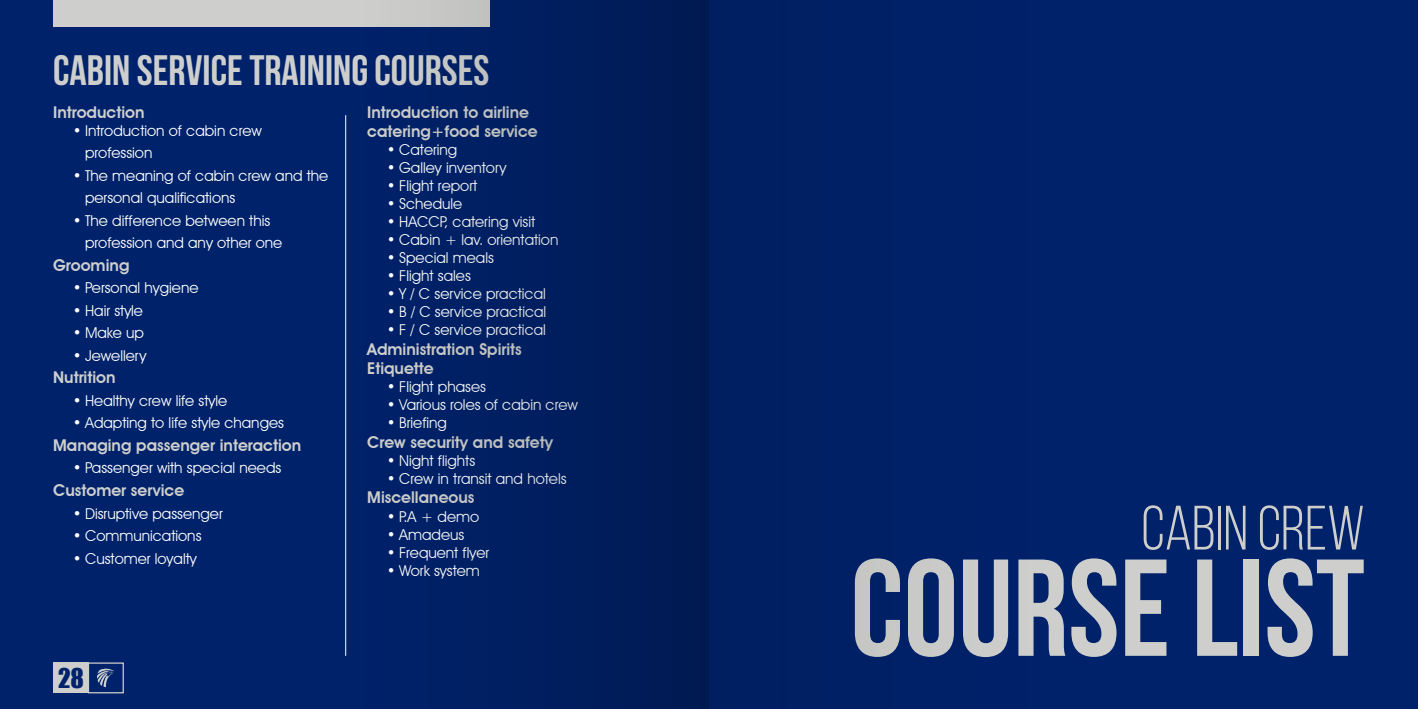
<style>
.page{position:relative;width:1418px;height:709px;background:#fff}
.page>*{position:absolute;margin:0;border:0;box-sizing:border-box;transform-origin:0 0}
.t1{font:700 137.5px "Bebas Neue";color:#cecfcd}
.t2{font:62.5px "Bebas Neue";color:#cecfcd}
.t3{font:700 42.5px "Bebas Neue";color:#cecfcd}
.t4{font:25px "Impact";color:#00226a}
.t5{font:600 16.25px/19.5px "Avant Garde IT Cby BT";color:#cecfcd}
.t6{font:15px/22.5px "Avant Garde IT Cby BT";color:#fff}
</style>
<div class="page">
<div style="left:0;top:0;width:709px;height:709px;background:#00226a"></div>
<hr style="left:345px;top:115px;width:1px;height:541px;background:#cecfcd">
<div style="left:53px;top:0;width:436px;height:26px;background:#cecfcd"></div>
<div style="left:53px;top:662px;width:36px;height:31px;background:#cecfcd"></div>
<div style="left:88px;top:662px;width:36px;height:31px;border:1px solid #cecfcd"></div>
<svg style="left:97px;top:668px;width:18px;height:19px"></svg>
<div style="left:709px;top:0;width:708px;height:709px;background:#00226a"></div>
<img style="left:358px;top:0;width:351px;height:709px">
<h3 class="t3" style="left:53px;top:47px;width:437px">CABIN SERVICE TRAINING COURSES</h3>
<p class="t5" style="left:53px;top:102px;width:93px">Introduction</p>
<p class="t6" style="left:85px;top:119px;width:178px;text-indent:-12px">• Introduction of cabin crew profession</p>
<p class="t6" style="left:85px;top:164px;width:245px;text-indent:-12px">• The meaning of cabin crew and the personal qualifications</p>
<p class="t6" style="left:85px;top:209px;width:199px;text-indent:-12px">• The difference between this profession and any other one</p>
<p class="t5" style="left:53px;top:255px;width:78px">Grooming</p>
<p class="t6" style="left:73px;top:277px;width:127px">• Personal hygiene</p>
<p class="t6" style="left:73px;top:299px;width:72px">• Hair style</p>
<p class="t6" style="left:73px;top:322px;width:73px">• Make up</p>
<p class="t6" style="left:73px;top:344px;width:75px">• Jewellery</p>
<p class="t5" style="left:53px;top:368px;width:64px">Nutrition</p>
<p class="t6" style="left:73px;top:389px;width:156px">• Healthy crew life style</p>
<p class="t6" style="left:73px;top:412px;width:213px">• Adapting to life style changes</p>
<p class="t5" style="left:53px;top:435px;width:249px">Managing passenger interaction</p>
<p class="t6" style="left:73px;top:457px;width:210px">• Passenger with special needs</p>
<p class="t5" style="left:53px;top:480px;width:133px">Customer service</p>
<p class="t6" style="left:73px;top:502px;width:152px">• Disruptive passenger</p>
<p class="t6" style="left:73px;top:524px;width:130px">• Communications</p>
<p class="t6" style="left:73px;top:547px;width:125px">• Customer loyalty</p>
<h3 class="t4" style="left:58px;top:659px;width:27px">28</h3>
<p class="t5" style="left:367px;top:102px;width:172px">Introduction to airline catering+food service</p>
<p class="t6" style="left:387px;top:139px;width:72px">• Catering</p>
<p class="t6" style="left:387px;top:157px;width:121px">• Galley inventory</p>
<p class="t6" style="left:387px;top:175px;width:92px">• Flight report</p>
<p class="t6" style="left:387px;top:193px;width:77px">• Schedule</p>
<p class="t6" style="left:387px;top:211px;width:150px">• HACCP, catering visit</p>
<p class="t6" style="left:387px;top:229px;width:173px">• Cabin + lav. orientation</p>
<p class="t6" style="left:387px;top:247px;width:109px">• Special meals</p>
<p class="t6" style="left:387px;top:265px;width:86px">• Flight sales</p>
<p class="t6" style="left:387px;top:283px;width:161px">• Y / C service practical</p>
<p class="t6" style="left:387px;top:301px;width:161px">• B / C service practical</p>
<p class="t6" style="left:387px;top:319px;width:161px">• F / C service practical</p>
<p class="t5" style="left:367px;top:339px;width:156px">Administration Spirits<br>Etiquette</p>
<p class="t6" style="left:387px;top:376px;width:101px">• Flight phases</p>
<p class="t6" style="left:387px;top:394px;width:193px">• Various roles of cabin crew</p>
<p class="t6" style="left:387px;top:412px;width:62px">• Briefing</p>
<p class="t5" style="left:367px;top:432px;width:187px">Crew security and safety</p>
<p class="t6" style="left:387px;top:449px;width:90px">• Night flights</p>
<p class="t6" style="left:387px;top:467px;width:181px">• Crew in transit and hotels</p>
<p class="t5" style="left:367px;top:488px;width:109px">Miscellaneous</p>
<p class="t6" style="left:387px;top:505px;width:94px">• P.A + demo</p>
<p class="t6" style="left:387px;top:523px;width:79px">• Amadeus</p>
<p class="t6" style="left:387px;top:541px;width:104px">• Frequent flyer</p>
<p class="t6" style="left:387px;top:559px;width:95px">• Work system</p>
<h2 class="t2" style="left:1141px;top:494px;width:225px">CABIN CREW</h2>
<h1 class="t1" style="left:850px;top:533px;width:515px">COURSE LIST</h1>
</div>
